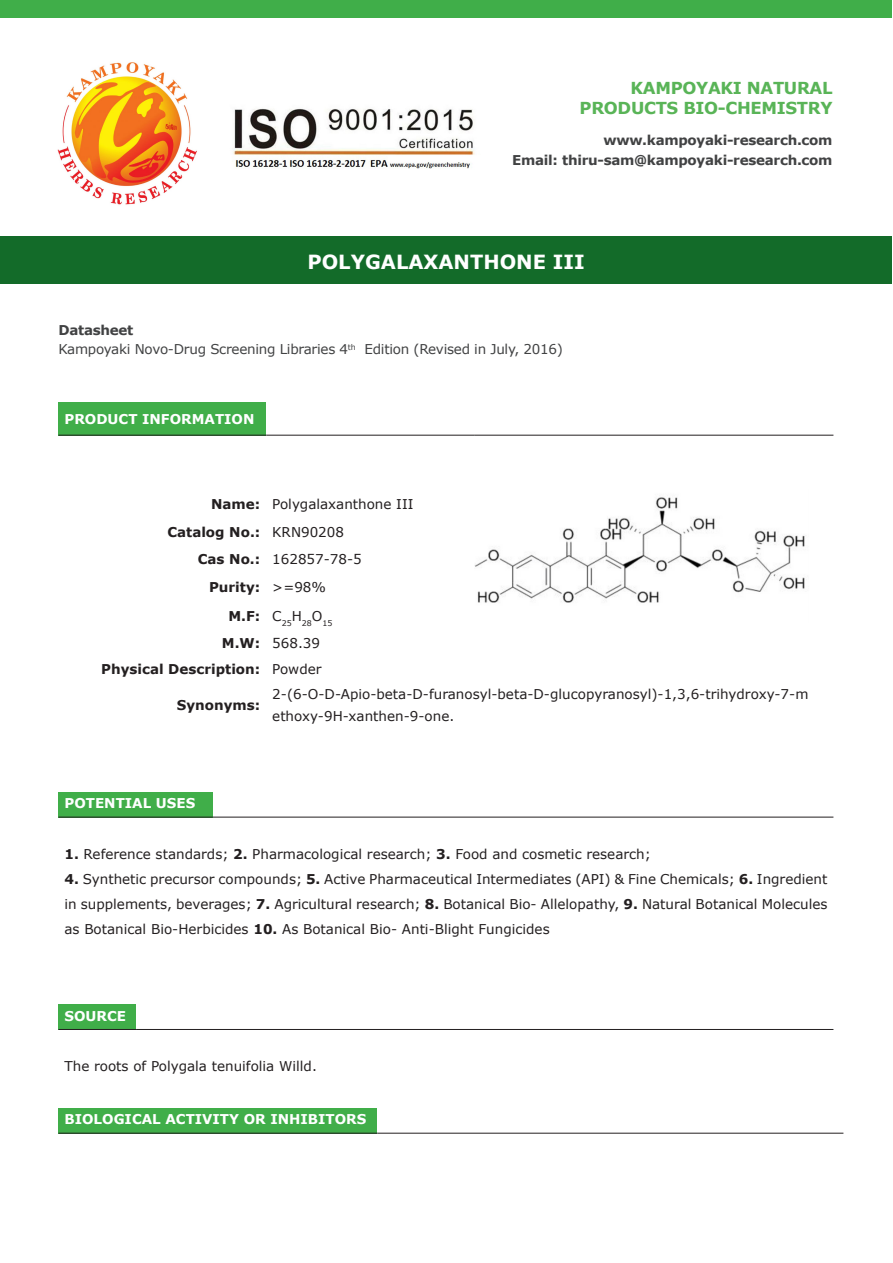
<style>
.page{position:relative;width:893px;height:1263px;background:#fff}
.page>*{position:absolute;margin:0;border:0;box-sizing:border-box;transform-origin:0 0}
.t1{font:700 19.5px "Verdana";color:#fff}
.t2{font:700 16.5px "Verdana";letter-spacing:-.02em;color:#59b457}
.t3{font:13.5px/25.2px "Verdana";color:#231f20}
.t4{font:700 13.5px "Verdana";letter-spacing:-.02em;color:#414243}
.t5{font:700 13.5px "Verdana";color:#fff}
.t6{font:700 13.5px "Verdana";color:#231f20}
.t7{font:13.5px "Verdana";letter-spacing:-.02em;color:#414243}
.t8{font:7.8px "Verdana";color:#231f20}
.s1{font-weight:700}
</style>
<div class="page">
<img style="left:232px;top:108px;width:243px;height:61px">
<img style="left:57px;top:62px;width:140px;height:143px">
<div style="left:0;top:0;width:892px;height:17px;background:#40ae49"></div>
<div style="left:0;top:236px;width:891px;height:47px;background:#136b29"></div>
<div style="left:58px;top:402px;width:208px;height:33px;background:#40ae49"></div>
<hr style="left:58px;top:435px;width:208px;height:1px;background:#231f20">
<hr style="left:266px;top:435px;width:209px;height:1px;background:#231f20">
<hr style="left:475px;top:435px;width:358px;height:1px;background:#231f20">
<img style="left:475px;top:497px;width:330px;height:106px">
<div style="left:58px;top:792px;width:155px;height:25px;background:#40ae49"></div>
<hr style="left:58px;top:817px;width:155px;height:1px;background:#231f20">
<hr style="left:213px;top:817px;width:620px;height:1px;background:#231f20">
<div style="left:58px;top:1004px;width:78px;height:25px;background:#40ae49"></div>
<hr style="left:58px;top:1029px;width:78px;height:1px;background:#231f20">
<hr style="left:136px;top:1029px;width:697px;height:1px;background:#231f20">
<div style="left:58px;top:1108px;width:319px;height:25px;background:#40ae49"></div>
<hr style="left:58px;top:1133px;width:319px;height:1px;background:#231f20">
<hr style="left:377px;top:1133px;width:466px;height:1px;background:#231f20">
<p class="t2" style="left:631px;top:78px;width:203px">KAMPOYAKI NATURAL</p>
<p class="t2" style="left:580px;top:97px;width:254px">PRODUCTS BIO-CHEMISTRY</p>
<p class="t4" style="left:603px;top:132px;width:231px">www.kampoyaki-research.com</p>
<p class="t4" style="left:512px;top:151px;width:322px">Email: thiru-sam@kampoyaki-research.com</p>
<p class="t1" style="left:307px;top:249px;width:279px">POLYGALAXANTHONE III</p>
<p class="t4" style="left:58px;top:321px;width:76px">Datasheet</p>
<p class="t7" style="left:58px;top:341px;width:506px">Kampoyaki Novo-Drug Screening Libraries 4<sup>th</sup> Edition (Revised in July, 2016)</p>
<p class="t5" style="left:64px;top:410px;width:192px">PRODUCT INFORMATION</p>
<p class="t6" style="left:211px;top:495px;width:51px">Name:</p>
<p class="t3" style="left:272px;top:491px;width:143px">Polygalaxanthone III</p>
<p class="t6" style="left:167px;top:523px;width:94px">Catalog No.:</p>
<p class="t3" style="left:272px;top:519px;width:73px">KRN90208</p>
<p class="t6" style="left:198px;top:551px;width:64px">Cas No.:</p>
<p class="t3" style="left:272px;top:547px;width:91px">162857-78-5</p>
<p class="t6" style="left:209px;top:578px;width:53px">Purity:</p>
<p class="t3" style="left:272px;top:575px;width:55px">&gt;=98%</p>
<p class="t6" style="left:228px;top:608px;width:33px">M.F:</p>
<p class="t8" style="left:272px;top:618px;width:62px"><sup>C</sup>25<sup>H</sup>28<sup>O</sup>15</p>
<p class="t6" style="left:222px;top:635px;width:40px">M.W:</p>
<p class="t3" style="left:272px;top:631px;width:49px">568.39</p>
<p class="t6" style="left:101px;top:660px;width:161px">Physical Description:</p>
<p class="t3" style="left:272px;top:657px;width:51px">Powder</p>
<p class="t6" style="left:177px;top:696px;width:85px">Synonyms:</p>
<p class="t3" style="left:272px;top:683px;width:538px;line-height:22.2px">2-(6-O-D-Apio-beta-D-furanosyl-beta-D-glucopyranosyl)-1,3,6-trihydroxy-7-m ethoxy-9H-xanthen-9-one.</p>
<p class="t5" style="left:64px;top:795px;width:132px">POTENTIAL USES</p>
<p class="t3" style="left:64px;top:841px;width:588px"><span class="s1">1.</span> Reference standards; <span class="s1">2.</span> Pharmacological research; <span class="s1">3.</span> Food and cosmetic research;</p>
<p class="t3" style="left:64px;top:866px;width:764px;text-align:justify"><span class="s1">4.</span> Synthetic precursor compounds; <span class="s1">5.</span> Active Pharmaceutical Intermediates (API) &amp; Fine Chemicals; <span class="s1">6.</span> Ingredient in supplements, beverages; <span class="s1">7.</span> Agricultural research; <span class="s1">8.</span> Botanical Bio- Allelopathy, <span class="s1">9.</span> Natural Botanical Molecules as Botanical Bio-Herbicides <span class="s1">10.</span> As Botanical Bio- Anti-Blight Fungicides</p>
<p class="t5" style="left:64px;top:1007px;width:63px">SOURCE</p>
<p class="t3" style="left:64px;top:1053px;width:254px">The roots of Polygala tenuifolia Willd.</p>
<p class="t5" style="left:64px;top:1111px;width:303px">BIOLOGICAL ACTIVITY OR INHIBITORS</p>
</div>
